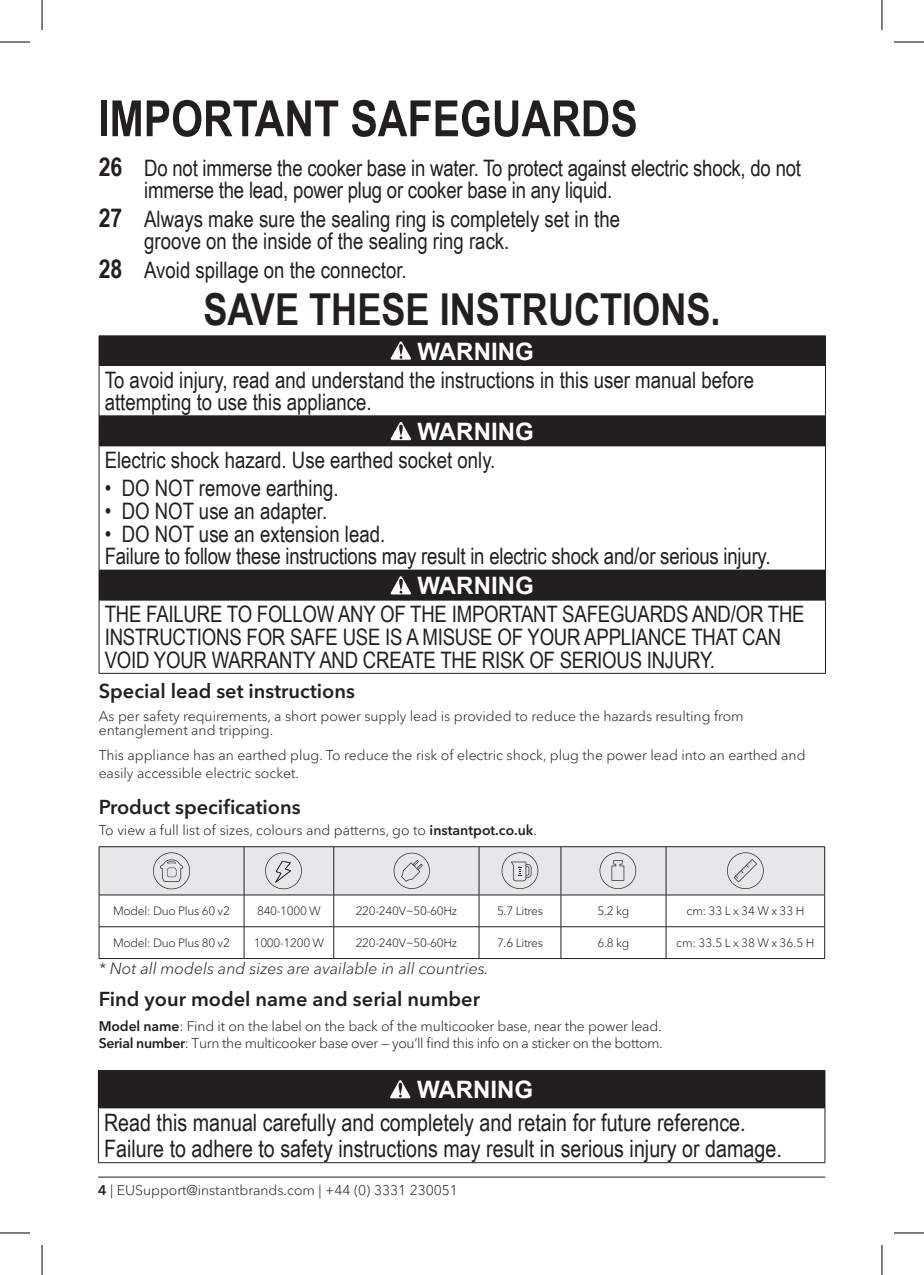
<style>
.page{position:relative;width:924px;height:1275px;background:#fff}
.page>*{position:absolute;margin:0;border:0;box-sizing:border-box;transform-origin:0 0}
.t1{font:700 50px "Arial Narrow";color:#231f20}
.Important_Safeguards{font:700 44px "Arial Narrow";color:#231f20}
.t2{font:24px/26px "Arial Narrow";color:#231f20}
.Warning_Caution_Dang{font:700 24px "Arial";color:#fff}
.Warning_Caution_Dang-2{font:22.6px/22.6px "Arial Narrow";letter-spacing:-.01em;color:#231f20}
.Sub_Heading{font:600 20px "Avenir Next LT Pro";color:#231f20}
.Illustrations_Note{font:italic 300 16px "Avenir Next LT Pro";color:#231f20}
.Body_Copy{font:300 14px/14px "Avenir Next LT Pro";color:#231f20}
.Body_Copy-2{font:300 14px "Avenir Next LT Pro";letter-spacing:-.025em;color:#231f20}
.Product_Specs_Table{font:300 12px "Avenir Next LT Pro";letter-spacing:-.025em;color:#231f20}
.Body_text{font:300 12px "Avenir Next LT Pro";letter-spacing:-.005em;color:#231f20}
.s1{font-weight:700;font-size:26px}
.s2{font-weight:600}
</style>
<div class="page">
<div style="left:98px;top:1070px;width:726px;height:37px;background:#231f20"></div>
<hr style="left:824px;top:1071px;width:1px;height:36px;background:#231f20">
<hr style="left:98px;top:1107px;width:726px;height:1px;background:#231f20">
<hr style="left:98px;top:1108px;width:1px;height:54px;background:#231f20">
<hr style="left:824px;top:1108px;width:1px;height:54px;background:#231f20">
<hr style="left:98px;top:1162px;width:726px;height:1px;background:#231f20">
<svg style="left:390px;top:1080px;width:20px;height:18px"></svg>
<hr style="left:98px;top:1176px;width:726px;height:1px;background:#231f20">
<hr style="left:824px;top:847px;width:1px;height:47px;background:#231f20">
<hr style="left:824px;top:927px;width:1px;height:31px;background:#231f20">
<hr style="left:99px;top:958px;width:145px;height:1px;background:#231f20">
<hr style="left:244px;top:958px;width:89px;height:1px;background:#231f20">
<hr style="left:333px;top:958px;width:146px;height:1px;background:#231f20">
<hr style="left:479px;top:958px;width:81px;height:1px;background:#231f20">
<hr style="left:560px;top:958px;width:105px;height:1px;background:#231f20">
<hr style="left:665px;top:958px;width:159px;height:1px;background:#231f20">
<hr style="left:824px;top:895px;width:1px;height:31px;background:#231f20">
<svg style="left:99px;top:846px;width:725px;height:112px"></svg>
<div style="left:99px;top:336px;width:726px;height:29px;background:#231f20"></div>
<hr style="left:99px;top:335px;width:726px;height:1px;background:#231f20">
<hr style="left:99px;top:365px;width:726px;height:1px;background:#231f20">
<hr style="left:99px;top:365px;width:1px;height:50px;background:#231f20">
<hr style="left:824px;top:365px;width:1px;height:50px;background:#231f20">
<hr style="left:99px;top:415px;width:726px;height:1px;background:#231f20">
<svg style="left:390px;top:341px;width:21px;height:19px"></svg>
<div style="left:99px;top:416px;width:726px;height:30px;background:#231f20"></div>
<hr style="left:99px;top:446px;width:1px;height:124px;background:#231f20">
<hr style="left:824px;top:446px;width:1px;height:124px;background:#231f20">
<svg style="left:390px;top:422px;width:21px;height:18px"></svg>
<div style="left:99px;top:570px;width:726px;height:30px;background:#231f20"></div>
<hr style="left:99px;top:600px;width:726px;height:1px;background:#231f20">
<hr style="left:99px;top:600px;width:1px;height:73px;background:#231f20">
<hr style="left:824px;top:600px;width:1px;height:73px;background:#231f20">
<hr style="left:99px;top:673px;width:726px;height:1px;background:#231f20">
<svg style="left:390px;top:576px;width:21px;height:18px"></svg>
<hr style="left:0;top:42px;width:30px;height:1px;background:#000">
<hr style="left:893px;top:42px;width:30px;height:1px;background:#000">
<hr style="left:0;top:1232px;width:30px;height:1px;background:#000">
<hr style="left:893px;top:1232px;width:30px;height:1px;background:#000">
<hr style="left:42px;top:0;width:1px;height:30px;background:#000">
<hr style="left:42px;top:1245px;width:1px;height:30px;background:#000">
<hr style="left:881px;top:0;width:1px;height:30px;background:#000">
<hr style="left:881px;top:1245px;width:1px;height:30px;background:#000">
<h1 class="t1" style="left:98px;top:81px;width:541px">IMPORTANT SAFEGUARDS</h1>
<p class="Warning_Caution_Dang-2" style="left:144px;top:155px;width:658px;text-indent:-45px"><span class="s1">26</span> Do not immerse the cooker base in water. To protect against electric shock, do not immerse the lead, power plug or cooker base in any liquid.</p>
<p class="Warning_Caution_Dang-2" style="left:144px;top:207px;width:477px;text-indent:-45px"><span class="s1">27</span> Always make sure the sealing ring is completely set in the groove on the inside of the sealing ring rack.</p>
<p class="Warning_Caution_Dang-2" style="left:99px;top:258px;width:309px"><span class="s1">28</span> Avoid spillage on the connector.</p>
<p class="Important_Safeguards" style="left:203px;top:277px;width:518px">SAVE THESE INSTRUCTIONS.</p>
<p class="Warning_Caution_Dang" style="left:417px;top:335px;width:117px">WARNING</p>
<p class="Warning_Caution_Dang-2" style="left:105px;top:367px;width:650px">To avoid injury, read and understand the instructions in this user manual before attempting to use this appliance.</p>
<p class="Warning_Caution_Dang" style="left:417px;top:416px;width:117px">WARNING</p>
<p class="Warning_Caution_Dang-2" style="left:105px;top:448px;width:392px">Electric shock hazard. Use earthed socket only.</p>
<p class="Warning_Caution_Dang-2" style="left:105px;top:476px;width:235px">• DO NOT remove earthing.</p>
<p class="Warning_Caution_Dang-2" style="left:105px;top:499px;width:224px">• DO NOT use an adapter.</p>
<p class="Warning_Caution_Dang-2" style="left:105px;top:521px;width:282px">• DO NOT use an extension lead.</p>
<p class="Warning_Caution_Dang-2" style="left:105px;top:544px;width:667px">Failure to follow these instructions may result in electric shock and/or serious injury.</p>
<p class="Warning_Caution_Dang" style="left:417px;top:570px;width:117px">WARNING</p>
<p class="Warning_Caution_Dang-2" style="left:105px;top:602px;width:701px">THE FAILURE TO FOLLOW ANY OF THE IMPORTANT SAFEGUARDS AND/OR THE<br>INSTRUCTIONS FOR SAFE USE IS A MISUSE OF YOUR APPLIANCE THAT CAN<br>VOID YOUR WARRANTY AND CREATE THE RISK OF SERIOUS INJURY.</p>
<p class="Sub_Heading" style="left:99px;top:679px;width:257px">Special lead set instructions</p>
<p class="Body_Copy" style="left:99px;top:709px;width:646px">As per safety requirements, a short power supply lead is provided to reduce the hazards resulting from entanglement and tripping.</p>
<p class="Body_Copy" style="left:99px;top:746px;width:708px;line-height:18px">This appliance has an earthed plug. To reduce the risk of electric shock, plug the power lead into an earthed and easily accessible electric socket.</p>
<p class="Sub_Heading" style="left:99px;top:795px;width:203px">Product specifications</p>
<p class="Body_Copy" style="left:99px;top:823px;width:439px">To view a full list of sizes, colours and patterns, go to <span class="s2">instantpot.co.uk</span>.</p>
<p class="Product_Specs_Table" style="left:113px;top:904px;width:118px">Model: Duo Plus 60 v2</p>
<p class="Product_Specs_Table" style="left:257px;top:904px;width:65px">840-1000 W</p>
<p class="Product_Specs_Table" style="left:355px;top:904px;width:103px">220-240V~50-60Hz</p>
<p class="Product_Specs_Table" style="left:497px;top:904px;width:47px">5.7 Litres</p>
<p class="Product_Specs_Table" style="left:597px;top:904px;width:33px">5.2 kg</p>
<p class="Body_text" style="left:686px;top:904px;width:119px">cm: 33 L x 34 W x 33 H</p>
<p class="Product_Specs_Table" style="left:113px;top:936px;width:118px">Model: Duo Plus 80 v2</p>
<p class="Product_Specs_Table" style="left:254px;top:936px;width:72px">1000-1200 W</p>
<p class="Product_Specs_Table" style="left:355px;top:936px;width:103px">220-240V~50-60Hz</p>
<p class="Product_Specs_Table" style="left:497px;top:936px;width:47px">7.6 Litres</p>
<p class="Product_Specs_Table" style="left:597px;top:936px;width:33px">6.8 kg</p>
<p class="Body_text" style="left:676px;top:936px;width:140px">cm: 33.5 L x 38 W x 36.5 H</p>
<p class="Illustrations_Note" style="left:99px;top:959px;width:391px">* Not all models and sizes are available in all countries.</p>
<p class="Sub_Heading" style="left:99px;top:986px;width:382px">Find your model name and serial number</p>
<p class="Body_Copy" style="left:99px;top:1019px;width:564px"><span class="s2">Model name</span>: Find it on the label on the back of the multicooker base, near the power lead.</p>
<p class="Body_Copy-2" style="left:99px;top:1035px;width:565px"><span class="s2">Serial number</span>: Turn the multicooker base over — you’ll find this info on a sticker on the bottom.</p>
<p class="Warning_Caution_Dang" style="left:417px;top:1074px;width:117px">WARNING</p>
<p class="t2" style="left:104px;top:1108px;width:679px">Read this manual carefully and completely and retain for future reference.<br>Failure to adhere to safety instructions may result in serious injury or damage.</p>
<p class="Body_Copy" style="left:98px;top:1183px;width:361px"><span class="s2">4</span> | EUSupport@instantbrands.com | +44 (0) 3331 230051</p>
</div>
